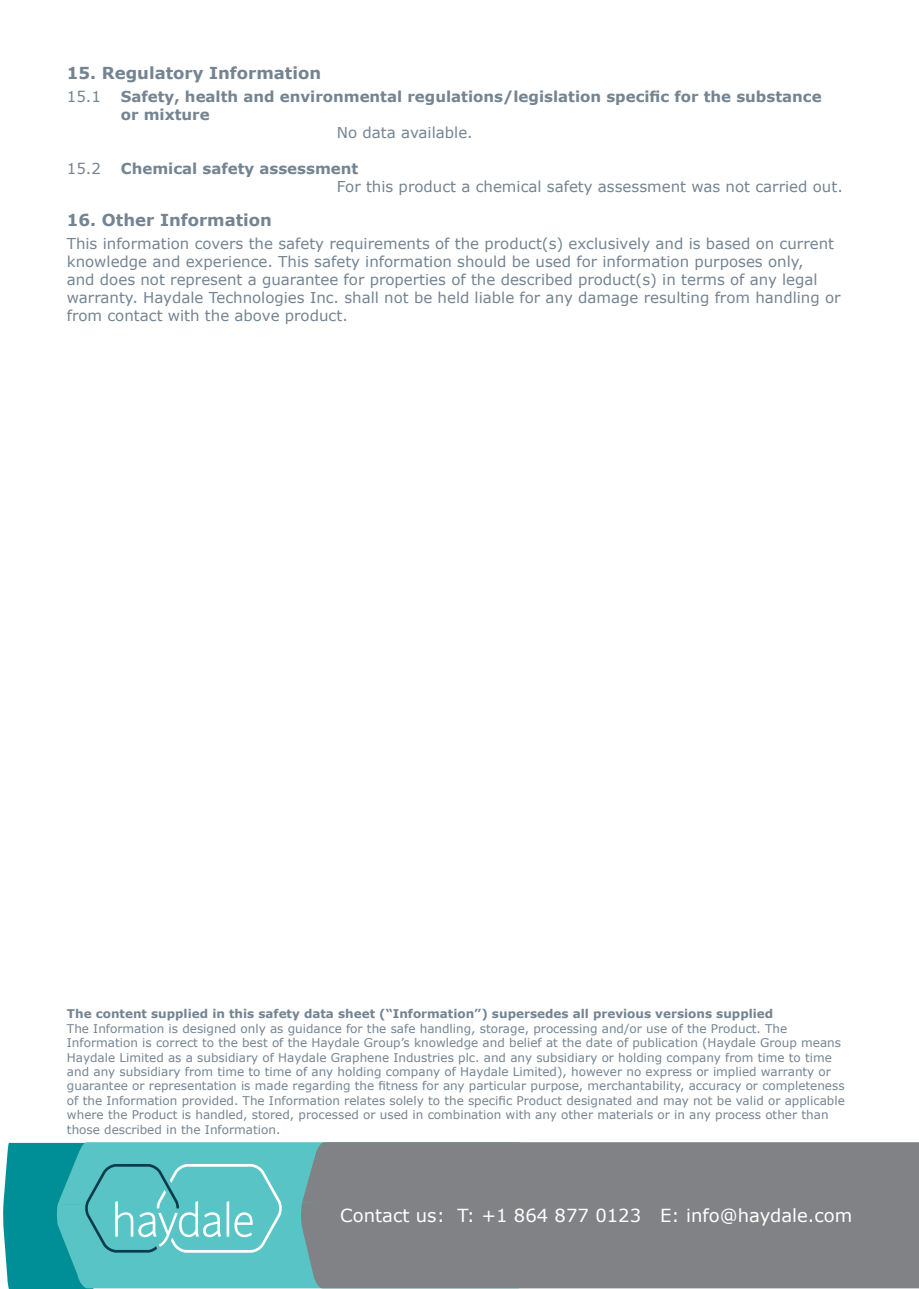
<style>
.page{position:relative;width:919px;height:1289px;background:#fff}
.page>*{position:absolute;margin:0;border:0;box-sizing:border-box;transform-origin:0 0}
.t1{font:18px "Verdana";color:#fff}
.t2{font:700 16.5px "Verdana";color:#748491}
.t3{font:15px/18px "Verdana";color:#748491}
.t4{font:700 15px "Verdana";color:#748491}
.t5{font:12px/14.4px "Verdana";color:#748491}
.t6{font:700 12px "Verdana";color:#748491}
</style>
<div class="page">
<div style="left:526px;top:1142px;width:392px;height:60px;background:#808285"></div>
<div style="left:526px;top:1202px;width:392px;height:86px;background:#808285"></div>
<svg style="left:3px;top:1142px;width:523px;height:146px;background:#62a2a5"></svg>
<p class="t2" style="left:67px;top:62px;width:256px">15. Regulatory Information</p>
<p class="t3" style="left:67px;top:87px;width:36px">15.1</p>
<p class="t4" style="left:121px;top:86px;width:702px">Safety, health and environmental regulations/legislation specific for the substance</p>
<p class="t4" style="left:121px;top:104px;width:90px">or mixture</p>
<p class="t3" style="left:337px;top:123px;width:137px">No data available.</p>
<p class="t3" style="left:67px;top:159px;width:36px">15.2</p>
<p class="t4" style="left:121px;top:158px;width:239px">Chemical safety assessment</p>
<p class="t3" style="left:337px;top:177px;width:507px">For this product a chemical safety assessment was not carried out.</p>
<p class="t2" style="left:67px;top:209px;width:207px">16. Other Information</p>
<p class="t3" style="left:67px;top:234px;width:775px">This information covers the safety requirements of the product(s) exclusively and is based on current knowledge and experience. This safety information should be used for information purposes only,<br>and does not represent a guarantee for properties of the described product(s) in terms of any legal warranty. Haydale Technologies Inc. shall not be held liable for any damage resulting from handling or from contact with the above product.</p>
<p class="t6" style="left:67px;top:1005px;width:707px">The content supplied in this safety data sheet (“Information”) supersedes all previous versions supplied</p>
<p class="t5" style="left:67px;top:1020px;width:779px">The Information is designed only as guidance for the safe handling, storage, processing and/or use of the Product. The Information is correct to the best of the Haydale Group’s knowledge and belief at the date of publication (Haydale Group means Haydale Limited as a subsidiary of Haydale Graphene Industries plc. and any subsidiary or holding company from time to time and any subsidiary from time to time of any holding company of Haydale Limited), however no express or implied warranty or guarantee or representation is made regarding the fitness for any particular purpose, merchantability, accuracy or completeness of the Information provided. The Information relates solely to the specific Product designated and may not be valid or applicable where the Product is handled, stored, processed or used in combination with any other materials or in any process other than those described in the Information.</p>
<p class="t1" style="left:340px;top:1203px;width:513px">Contact us: T: +1 864 877 0123 E: info@haydale.com</p>
</div>
